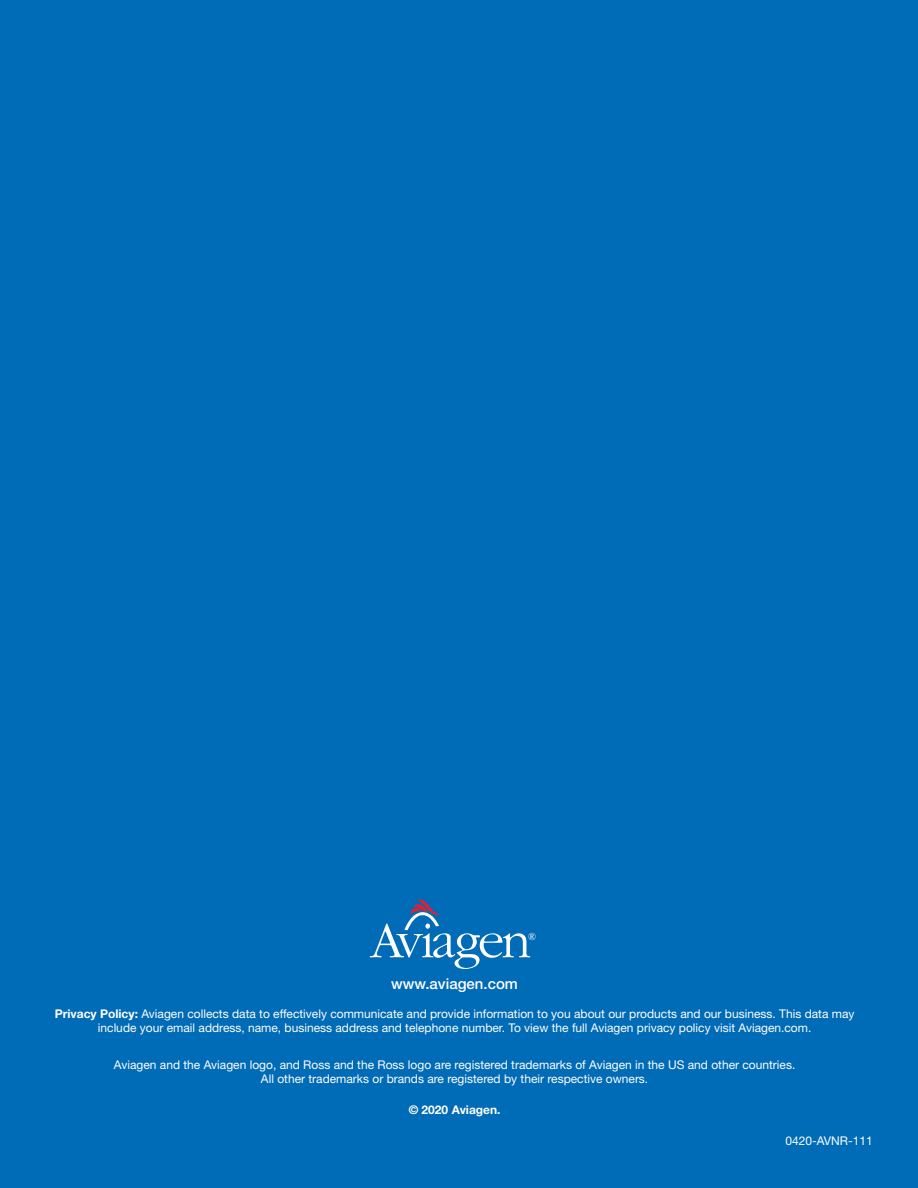
<style>
.page{position:relative;width:918px;height:1188px;background:#006bb6}
.page>*{position:absolute;margin:0;border:0;box-sizing:border-box;transform-origin:0 0}
.t1{font:500 15px "Helvetica Neue LT Pro";color:#fff}
.t2{font:12px/14.4px "Helvetica Neue LT Pro";color:#fff;text-align:center}
.t3{font:700 12px "Helvetica Neue LT Pro";color:#fff}
.t4{font:10.65px "Garamond";color:#fff}
.s1{font-weight:700}
</style>
<div class="page">
<svg style="left:370px;top:900px;width:160px;height:69px"></svg>
<p class="t4" style="left:528px;top:930px;width:10px">®</p>
<p class="t1" style="left:391px;top:975px;width:128px">www.aviagen.com</p>
<p class="t2" style="left:55px;top:1006px;width:801px"><span class="s1">Privacy Policy:</span> Aviagen collects data to effectively communicate and provide information to you about our products and our business. This data may include your email address, name, business address and telephone number. To view the full Aviagen privacy policy visit Aviagen.com.</p>
<p class="t2" style="left:114px;top:1057px;width:683px">Aviagen and the Aviagen logo, and Ross and the Ross logo are registered trademarks of Aviagen in the US and other countries.<br>All other trademarks or brands are registered by their respective owners.</p>
<p class="t3" style="left:409px;top:1102px;width:93px">© 2020 Aviagen.</p>
<p class="t2" style="left:785px;top:1133px;width:89px">0420-AVNR-111</p>
</div>
